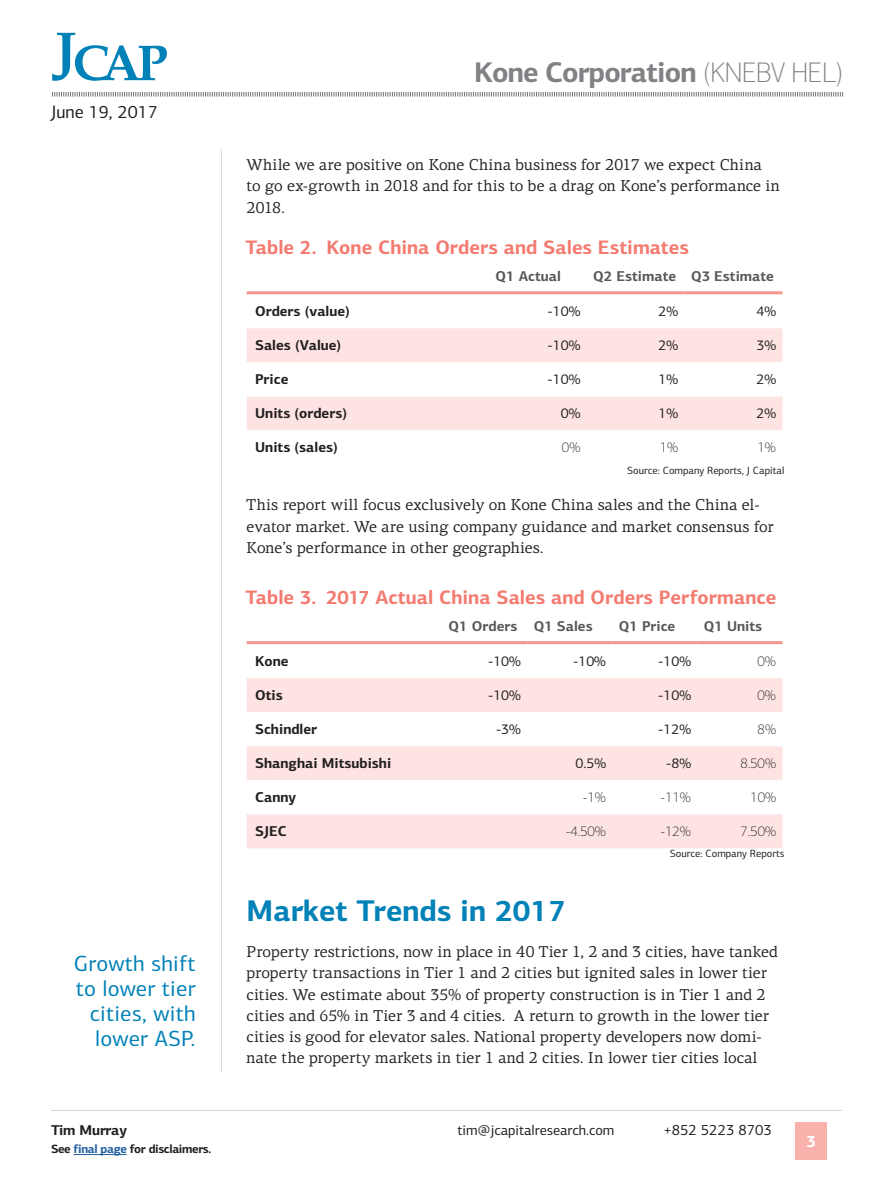
<style>
.page{position:relative;width:893px;height:1191px;background:#fff}
.page>*{position:absolute;margin:0;border:0;box-sizing:border-box;transform-origin:0 0}
.t1{font:700 30px "PF Centro Sans Pro";color:#0081b7}
.t2{font:700 28.5px "PF Centro Sans Pro";letter-spacing:-.03em;color:#808285}
.t3{font:22.05px/25px "PF Centro Sans Pro";letter-spacing:.01em;color:#0081b7;text-align:right}
.t4{font:700 19.5px "PF Centro Sans Pro";color:#f47b70}
.t5{font:18px "PF Centro Sans Pro";color:#231f20}
.t6{font:700 16.5px "PF Centro Sans Pro";color:#fff}
.t7{font:15.75px/21.3px "PF Centro Serif Pro";color:#231f20}
.t8{font:15px "PF Centro Sans Pro";color:#231f20}
.t9{font:700 14.25px "PF Centro Sans Pro";color:#231f20}
.t10{font:14.25px "PF Centro Sans Pro";letter-spacing:-.005em;color:#231f20}
.t11{font:700 14.25px "PF Centro Sans Pro";color:#58595b}
.t12{font:100 14.25px "PF Centro Sans Pro";color:#231f20}
.t13{font:700 12px "PF Centro Sans Pro";letter-spacing:-.03em;color:#231f20}
.t14{font:10.5px "PF Centro Sans Pro";color:#231f20}
.s1{font-weight:100}
.s2{color:#215e9e}
</style>
<div class="page">
<hr style="left:51px;top:1110px;width:791px;height:1px;background:#d1d3d4">
<div style="left:795px;top:1122px;width:32px;height:38px;background:#f8b1ab"></div>
<svg style="left:52px;top:33px;width:115px;height:48px"></svg>
<svg style="left:52px;top:92px;width:791px;height:5px"></svg>
<hr style="left:74px;top:1154px;width:53px;height:1px;background:#215e9e">
<hr style="left:221px;top:149px;width:1px;height:922px;background:#d1d3d4">
<div style="left:247px;top:328px;width:535px;height:34px;background:#fde4e2"></div>
<div style="left:247px;top:396px;width:535px;height:34px;background:#fde4e2"></div>
<hr style="left:247px;top:291px;width:242px;height:3px;background:#f6958d">
<hr style="left:489px;top:291px;width:98px;height:3px;background:#f6958d">
<hr style="left:587px;top:291px;width:98px;height:3px;background:#f6958d">
<hr style="left:685px;top:291px;width:97px;height:3px;background:#f6958d">
<div style="left:247px;top:678px;width:535px;height:170px;background:#fde4e2"></div>
<svg style="left:247px;top:712px;width:535px;height:102px"></svg>
<hr style="left:247px;top:641px;width:195px;height:3px;background:#f6958d">
<hr style="left:442px;top:641px;width:85px;height:3px;background:#f6958d">
<hr style="left:527px;top:641px;width:85px;height:3px;background:#f6958d">
<hr style="left:612px;top:641px;width:85px;height:3px;background:#f6958d">
<hr style="left:697px;top:641px;width:85px;height:3px;background:#f6958d">
<p class="t5" style="left:51px;top:101px;width:108px">June 19, 2017</p>
<h3 class="t3" style="left:74px;top:951px;width:123px">Growth shift to lower tier cities, with lower ASP.</h3>
<h2 class="t2" style="left:474px;top:54px;width:370px">Kone Corporation <span class="s1">(KNEBV HEL)</span></h2>
<p class="t7" style="left:247px;top:154px;width:535px">While we are positive on Kone China business for 2017 we expect China<br>to go ex-growth in 2018 and for this to be a drag on Kone’s performance in<br>2018.</p>
<p class="t4" style="left:245px;top:235px;width:445px">Table 2. Kone China Orders and Sales Estimates</p>
<p class="t11" style="left:495px;top:267px;width:67px">Q1 Actual</p>
<p class="t11" style="left:593px;top:267px;width:182px">Q2 Estimate Q3 Estimate</p>
<p class="t9" style="left:255px;top:302px;width:96px">Orders (value)</p>
<p class="t10" style="left:548px;top:303px;width:34px">-10%</p>
<p class="t10" style="left:659px;top:303px;width:21px">2%</p>
<p class="t10" style="left:756px;top:303px;width:21px">4%</p>
<p class="t9" style="left:255px;top:336px;width:88px">Sales (Value)</p>
<p class="t10" style="left:548px;top:337px;width:34px">-10%</p>
<p class="t10" style="left:659px;top:337px;width:21px">2%</p>
<p class="t10" style="left:756px;top:337px;width:21px">3%</p>
<p class="t9" style="left:255px;top:370px;width:35px">Price</p>
<p class="t10" style="left:548px;top:371px;width:34px">-10%</p>
<p class="t10" style="left:659px;top:371px;width:21px">1%</p>
<p class="t10" style="left:756px;top:371px;width:21px">2%</p>
<p class="t9" style="left:255px;top:404px;width:93px">Units (orders)</p>
<p class="t10" style="left:561px;top:405px;width:21px">0%</p>
<p class="t10" style="left:659px;top:405px;width:21px">1%</p>
<p class="t10" style="left:756px;top:405px;width:21px">2%</p>
<p class="t9" style="left:255px;top:438px;width:84px">Units (sales)</p>
<p class="t12" style="left:562px;top:439px;width:20px">0%</p>
<p class="t12" style="left:660px;top:439px;width:20px">1%</p>
<p class="t12" style="left:758px;top:439px;width:20px">1%</p>
<p class="t14" style="left:627px;top:463px;width:159px">Source: Company Reports, J Capital</p>
<p class="t7" style="left:247px;top:494px;width:529px">This report will focus exclusively on Kone China sales and the China el&shy;evator market. We are using company guidance and market consensus for<br>Kone’s performance in other geographies.</p>
<p class="t4" style="left:245px;top:585px;width:532px">Table 3. 2017 Actual China Sales and Orders Performance</p>
<p class="t11" style="left:449px;top:616px;width:146px">Q1 Orders Q1 Sales</p>
<p class="t11" style="left:619px;top:616px;width:58px">Q1 Price</p>
<p class="t11" style="left:704px;top:616px;width:60px">Q1 Units</p>
<p class="t9" style="left:255px;top:652px;width:35px">Kone</p>
<p class="t10" style="left:488px;top:652px;width:34px">-10%</p>
<p class="t10" style="left:573px;top:652px;width:34px">-10%</p>
<p class="t10" style="left:658px;top:652px;width:34px">-10%</p>
<p class="t12" style="left:758px;top:653px;width:20px">0%</p>
<p class="t9" style="left:255px;top:686px;width:29px">Otis</p>
<p class="t10" style="left:488px;top:686px;width:34px">-10%</p>
<p class="t10" style="left:658px;top:686px;width:34px">-10%</p>
<p class="t12" style="left:758px;top:687px;width:20px">0%</p>
<p class="t9" style="left:255px;top:720px;width:64px">Schindler</p>
<p class="t10" style="left:496px;top:720px;width:26px">-3%</p>
<p class="t10" style="left:658px;top:720px;width:34px">-12%</p>
<p class="t12" style="left:758px;top:721px;width:20px">8%</p>
<p class="t9" style="left:255px;top:754px;width:138px">Shanghai Mitsubishi</p>
<p class="t10" style="left:575px;top:754px;width:32px">0.5%</p>
<p class="t10" style="left:666px;top:754px;width:26px">-8%</p>
<p class="t12" style="left:741px;top:755px;width:37px">8.50%</p>
<p class="t9" style="left:255px;top:788px;width:43px">Canny</p>
<p class="t12" style="left:583px;top:789px;width:25px">-1%</p>
<p class="t12" style="left:660px;top:789px;width:32px">-11%</p>
<p class="t12" style="left:750px;top:789px;width:27px">10%</p>
<p class="t9" style="left:255px;top:822px;width:33px">SJEC</p>
<p class="t12" style="left:566px;top:823px;width:42px">-4.50%</p>
<p class="t12" style="left:660px;top:823px;width:32px">-12%</p>
<p class="t12" style="left:741px;top:823px;width:37px">7.50%</p>
<p class="t14" style="left:670px;top:847px;width:116px">Source: Company Reports</p>
<h1 class="t1" style="left:247px;top:892px;width:321px">Market Trends in 2017</h1>
<p class="t7" style="left:247px;top:941px;width:533px">Property restrictions, now in place in 40 Tier 1, 2 and 3 cities, have tanked property transactions in Tier 1 and 2 cities but ignited sales in lower tier cities. We estimate about 35% of property construction is in Tier 1 and 2 cities and 65% in Tier 3 and 4 cities. A return to growth in the lower tier cities is good for elevator sales. National property developers now domi&shy;nate the property markets in tier 1 and 2 cities. In lower tier cities local</p>
<p class="t9" style="left:51px;top:1121px;width:78px">Tim Murray</p>
<p class="t10" style="left:458px;top:1121px;width:158px">tim@jcapitalresearch.com</p>
<p class="t8" style="left:663px;top:1121px;width:110px">+852 5223 8703</p>
<p class="t13" style="left:51px;top:1141px;width:162px">See <span class="s2">final page</span> for disclaimers.</p>
<p class="t6" style="left:806px;top:1131px;width:11px">3</p>
</div>
